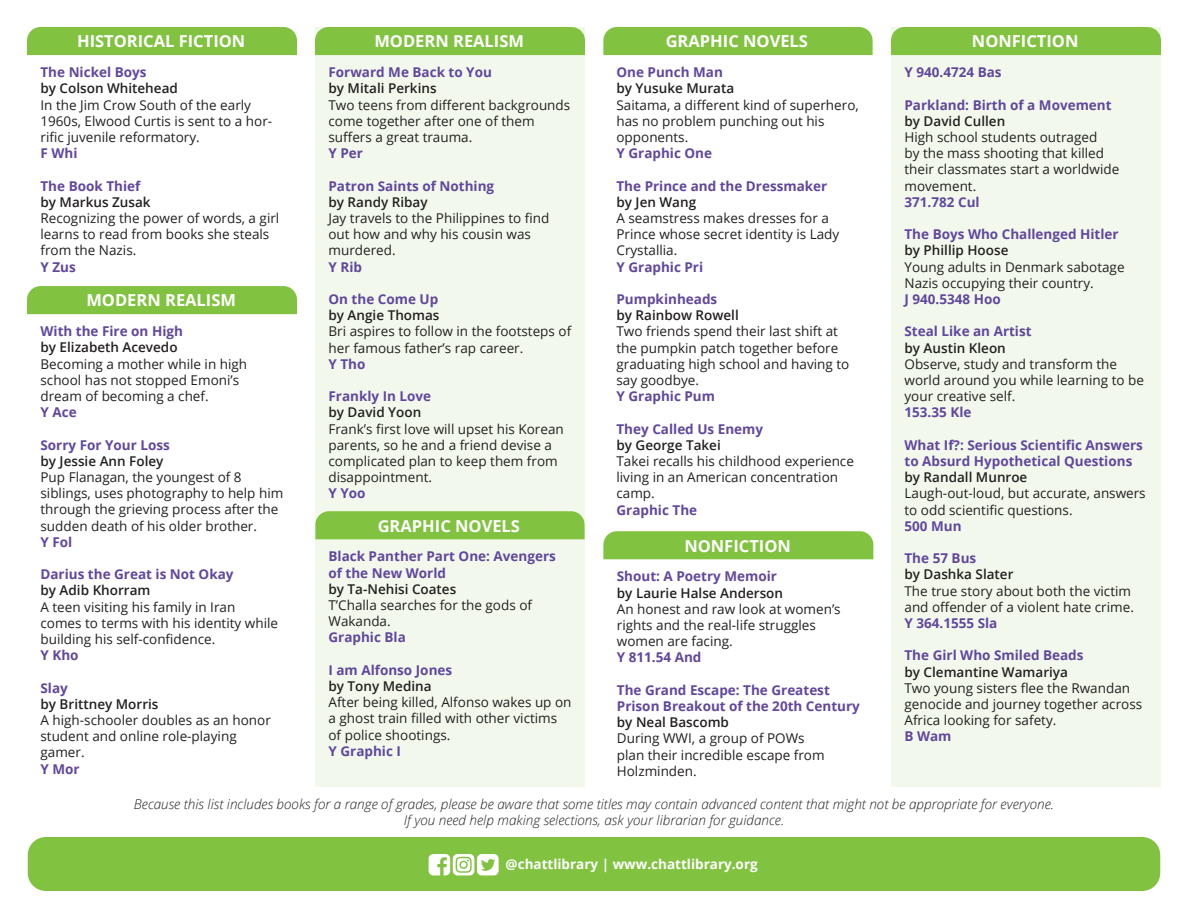
<style>
.page{position:relative;width:1188px;height:918px;background:#fff}
.page>*{position:absolute;margin:0;border:0;box-sizing:border-box;transform-origin:0 0}
.t1{font:700 16.5px "Open Sans";color:#fff}
.t2{font:13.5px/16.2px "Open Sans";color:#231f20}
.t3{font:700 13.5px/16.2px "Open Sans";color:#61479d}
.t4{font:600 13.5px "Open Sans";color:#231f20}
.t5{font:italic 300 13.5px "Open Sans";color:#231f20}
.t6{font:700 13.5px "Open Sans";color:#fff}
</style>
<div class="page">
<div style="left:315px;top:27px;width:270px;height:759px;background:#f2f9ec"></div>
<div style="left:891px;top:27px;width:270px;height:759px;background:#f2f9ec"></div>
<div style="left:315px;top:27px;width:270px;height:28px;background:#81c340"></div>
<div style="left:891px;top:27px;width:270px;height:28px;background:#81c340"></div>
<div style="left:27px;top:27px;width:270px;height:28px;background:#81c340"></div>
<div style="left:28px;top:837px;width:1132px;height:54px;background:#81c340;border-radius:18px"></div>
<div style="left:603px;top:27px;width:270px;height:28px;background:#81c340"></div>
<div style="left:27px;top:286px;width:270px;height:28px;background:#81c340"></div>
<div style="left:315px;top:511px;width:270px;height:28px;background:#81c340"></div>
<svg style="left:429px;top:854px;width:70px;height:22px"></svg>
<div style="left:603px;top:531px;width:270px;height:28px;background:#81c340"></div>
<p class="t1" style="left:77px;top:30px;width:170px">HISTORICAL FICTION</p>
<p class="t3" style="left:40px;top:64px;width:108px">The Nickel Boys</p>
<p class="t4" style="left:40px;top:79px;width:139px">by Colson Whitehead</p>
<p class="t2" style="left:40px;top:96px;width:233px">In the Jim Crow South of the early<br>1960s, Elwood Curtis is sent to a hor&shy;rific juvenile reformatory.</p>
<p class="t3" style="left:40px;top:145px;width:38px">F Whi</p>
<p class="t3" style="left:40px;top:177px;width:101px">The Book Thief</p>
<p class="t4" style="left:40px;top:193px;width:112px">by Markus Zusak</p>
<p class="t2" style="left:40px;top:210px;width:240px">Recognizing the power of words, a girl learns to read from books she steals from the Nazis.</p>
<p class="t3" style="left:40px;top:258px;width:37px">Y Zus</p>
<p class="t1" style="left:86px;top:289px;width:151px">MODERN REALISM</p>
<p class="t3" style="left:40px;top:323px;width:144px">With the Fire on High</p>
<p class="t4" style="left:40px;top:338px;width:139px">by Elizabeth Acevedo</p>
<p class="t2" style="left:40px;top:355px;width:208px">Becoming a mother while in high school has not stopped Emoni’s dream of becoming a chef.</p>
<p class="t3" style="left:40px;top:404px;width:38px">Y Ace</p>
<p class="t3" style="left:40px;top:436px;width:131px">Sorry For Your Loss</p>
<p class="t4" style="left:40px;top:452px;width:124px">by Jessie Ann Foley</p>
<p class="t2" style="left:40px;top:469px;width:244px">Pup Flanagan, the youngest of 8 siblings, uses photography to help him through the grieving process after the sudden death of his older brother.</p>
<p class="t3" style="left:40px;top:534px;width:33px">Y Fol</p>
<p class="t3" style="left:40px;top:566px;width:195px">Darius the Great is Not Okay</p>
<p class="t4" style="left:40px;top:581px;width:111px">by Adib Khorram</p>
<p class="t2" style="left:40px;top:598px;width:239px">A teen visiting his family in Iran comes to terms with his identity while building his self-confidence.</p>
<p class="t3" style="left:40px;top:647px;width:40px">Y Kho</p>
<p class="t3" style="left:40px;top:679px;width:29px">Slay</p>
<p class="t4" style="left:40px;top:695px;width:120px">by Brittney Morris</p>
<p class="t2" style="left:40px;top:712px;width:232px">A high-schooler doubles as an honor student and online role-playing gamer.</p>
<p class="t3" style="left:40px;top:760px;width:41px">Y Mor</p>
<p class="t1" style="left:374px;top:30px;width:151px">MODERN REALISM</p>
<p class="t3" style="left:328px;top:64px;width:165px">Forward Me Back to You</p>
<p class="t4" style="left:328px;top:79px;width:110px">by Mitali Perkins</p>
<p class="t2" style="left:328px;top:96px;width:243px">Two teens from different backgrounds come together after one of them suffers a great trauma.</p>
<p class="t3" style="left:328px;top:145px;width:36px">Y Per</p>
<p class="t3" style="left:328px;top:177px;width:167px">Patron Saints of Nothing</p>
<p class="t4" style="left:328px;top:193px;width:101px">by Randy Ribay</p>
<p class="t2" style="left:328px;top:210px;width:222px">Jay travels to the Philippines to find out how and why his cousin was murdered.</p>
<p class="t3" style="left:328px;top:258px;width:35px">Y Rib</p>
<p class="t3" style="left:328px;top:291px;width:111px">On the Come Up</p>
<p class="t4" style="left:328px;top:306px;width:112px">by Angie Thomas</p>
<p class="t2" style="left:328px;top:323px;width:244px">Bri aspires to follow in the footsteps of her famous father’s rap career.</p>
<p class="t3" style="left:328px;top:355px;width:38px">Y Tho</p>
<p class="t3" style="left:328px;top:388px;width:104px">Frankly In Love</p>
<p class="t4" style="left:328px;top:403px;width:94px">by David Yoon</p>
<p class="t2" style="left:328px;top:420px;width:237px">Frank’s first love will upset his Korean parents, so he and a friend devise a complicated plan to keep them from disappointment.</p>
<p class="t3" style="left:328px;top:485px;width:39px">Y Yoo</p>
<p class="t1" style="left:378px;top:514px;width:144px">GRAPHIC NOVELS</p>
<p class="t3" style="left:328px;top:548px;width:229px">Black Panther Part One: Avengers of the New World</p>
<p class="t4" style="left:328px;top:580px;width:129px">by Ta-Nehisi Coates</p>
<p class="t2" style="left:328px;top:597px;width:205px">T’Challa searches for the gods of<br>Wakanda.</p>
<p class="t3" style="left:328px;top:629px;width:79px">Graphic Bla</p>
<p class="t3" style="left:328px;top:661px;width:125px">I am Alfonso Jones</p>
<p class="t4" style="left:328px;top:677px;width:105px">by Tony Medina</p>
<p class="t2" style="left:328px;top:694px;width:245px">After being killed, Alfonso wakes up on a ghost train filled with other victims of police shootings.</p>
<p class="t3" style="left:328px;top:742px;width:74px">Y Graphic I</p>
<p class="t1" style="left:666px;top:30px;width:144px">GRAPHIC NOVELS</p>
<p class="t3" style="left:616px;top:64px;width:108px">One Punch Man</p>
<p class="t4" style="left:616px;top:79px;width:119px">by Yusuke Murata</p>
<p class="t2" style="left:616px;top:96px;width:244px">Saitama, a different kind of superhero, has no problem punching out his opponents.</p>
<p class="t3" style="left:616px;top:145px;width:97px">Y Graphic One</p>
<p class="t3" style="left:616px;top:177px;width:212px">The Prince and the Dressmaker</p>
<p class="t4" style="left:616px;top:193px;width:81px">by Jen Wang</p>
<p class="t2" style="left:616px;top:210px;width:224px">A seamstress makes dresses for a<br>Prince whose secret identity is Lady<br>Crystallia.</p>
<p class="t3" style="left:616px;top:258px;width:88px">Y Graphic Pri</p>
<p class="t3" style="left:616px;top:291px;width:102px">Pumpkinheads</p>
<p class="t4" style="left:616px;top:306px;width:124px">by Rainbow Rowell</p>
<p class="t2" style="left:616px;top:323px;width:234px">Two friends spend their last shift at the pumpkin patch together before graduating high school and having to say goodbye.</p>
<p class="t3" style="left:616px;top:388px;width:100px">Y Graphic Pum</p>
<p class="t3" style="left:616px;top:420px;width:148px">They Called Us Enemy</p>
<p class="t4" style="left:616px;top:436px;width:106px">by George Takei</p>
<p class="t2" style="left:616px;top:453px;width:239px">Takei recalls his childhood experience living in an American concentration camp.</p>
<p class="t3" style="left:616px;top:501px;width:82px">Graphic The</p>
<p class="t1" style="left:684px;top:534px;width:108px">NONFICTION</p>
<p class="t3" style="left:617px;top:568px;width:162px">Shout: A Poetry Memoir</p>
<p class="t4" style="left:617px;top:583px;width:168px">by Laurie Halse Anderson</p>
<p class="t2" style="left:617px;top:600px;width:225px">An honest and raw look at women’s rights and the real-life struggles women are facing.</p>
<p class="t3" style="left:617px;top:649px;width:86px">Y 811.54 And</p>
<p class="t3" style="left:617px;top:681px;width:245px">The Grand Escape: The Greatest<br>Prison Breakout of the 20th Century</p>
<p class="t4" style="left:617px;top:713px;width:114px">by Neal Bascomb</p>
<p class="t2" style="left:617px;top:730px;width:209px">During WWI, a group of POWs plan their incredible escape from<br>Holzminden.</p>
<p class="t1" style="left:972px;top:30px;width:108px">NONFICTION</p>
<p class="t3" style="left:904px;top:64px;width:99px">Y 940.4724 Bas</p>
<p class="t3" style="left:904px;top:96px;width:209px">Parkland: Birth of a Movement</p>
<p class="t4" style="left:904px;top:112px;width:102px">by David Cullen</p>
<p class="t2" style="left:904px;top:129px;width:216px">High school students outraged<br>by the mass shooting that killed their classmates start a worldwide movement.</p>
<p class="t3" style="left:904px;top:193px;width:77px">371.782 Cul</p>
<p class="t3" style="left:904px;top:226px;width:216px">The Boys Who Challenged Hitler</p>
<p class="t4" style="left:904px;top:241px;width:106px">by Phillip Hoose</p>
<p class="t2" style="left:904px;top:258px;width:222px">Young adults in Denmark sabotage<br>Nazis occupying their country.</p>
<p class="t3" style="left:904px;top:291px;width:98px">J 940.5348 Hoo</p>
<p class="t3" style="left:904px;top:323px;width:129px">Steal Like an Artist</p>
<p class="t4" style="left:904px;top:338px;width:103px">by Austin Kleon</p>
<p class="t2" style="left:904px;top:355px;width:241px">Observe, study and transform the world around you while learning to be your creative self.</p>
<p class="t3" style="left:904px;top:404px;width:68px">153.35 Kle</p>
<p class="t3" style="left:904px;top:436px;width:240px">What If?: Serious Scientific Answers to Absurd Hypothetical Questions</p>
<p class="t4" style="left:904px;top:468px;width:124px">by Randall Munroe</p>
<p class="t2" style="left:904px;top:485px;width:243px">Laugh-out-loud, but accurate, answers to odd scientific questions.</p>
<p class="t3" style="left:904px;top:517px;width:59px">500 Mun</p>
<p class="t3" style="left:904px;top:550px;width:73px">The 57 Bus</p>
<p class="t4" style="left:904px;top:565px;width:111px">by Dashka Slater</p>
<p class="t2" style="left:904px;top:582px;width:231px">The true story about both the victim and offender of a violent hate crime.</p>
<p class="t3" style="left:904px;top:615px;width:94px">Y 364.1555 Sla</p>
<p class="t3" style="left:904px;top:647px;width:181px">The Girl Who Smiled Beads</p>
<p class="t4" style="left:904px;top:662px;width:165px">by Clemantine Wamariya</p>
<p class="t2" style="left:904px;top:679px;width:239px">Two young sisters flee the Rwandan genocide and journey together across<br>Africa looking for safety.</p>
<p class="t3" style="left:904px;top:728px;width:49px">B Wam</p>
<p class="t5" style="left:134px;top:795px;width:922px">Because this list includes books for a range of grades, please be aware that some titles may contain advanced content that might not be appropriate for everyone.</p>
<p class="t5" style="left:404px;top:811px;width:382px">If you need help making selections, ask your librarian for guidance.</p>
<p class="t6" style="left:506px;top:855px;width:254px">@chattlibrary | www.chattlibrary.org</p>
</div>
